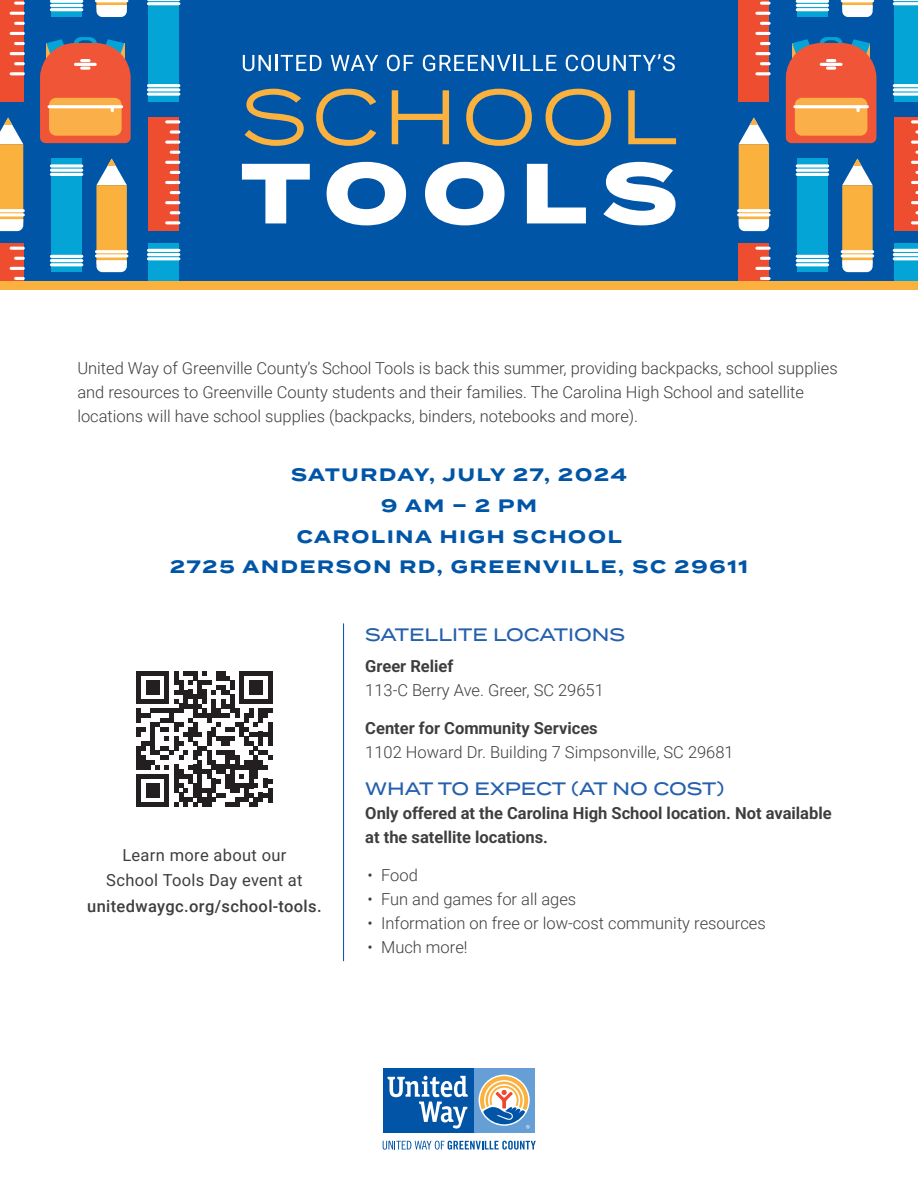
<style>
.page{position:relative;width:918px;height:1188px;background:#fff}
.page>*{position:absolute;margin:0;border:0;box-sizing:border-box;transform-origin:0 0}
.t1{font:700 18px "Termina";letter-spacing:.1em;color:#0155a7}
.t2{font:500 18px "Termina";color:#2560ad}
.t3{font:300 16.5px/24px "Roboto";color:#3e3e3f}
.t4{font:700 16.5px/24px "Roboto";color:#3e3e3f}
.t5{font:16.5px/25.5px "Roboto";letter-spacing:.02em;color:#3e3e3f;text-align:center}
.s1{font-weight:500}
.s2{font-weight:700}
</style>
<div class="page">
<div style="left:0;top:0;width:918px;height:290px;background:#0155a7"></div>
<svg style="left:245px;top:89px;width:59px;height:57px"></svg>
<svg style="left:316px;top:89px;width:60px;height:57px"></svg>
<svg style="left:392px;top:90px;width:57px;height:54px"></svg>
<svg style="left:466px;top:89px;width:66px;height:57px"></svg>
<svg style="left:546px;top:89px;width:65px;height:57px"></svg>
<svg style="left:628px;top:90px;width:48px;height:54px"></svg>
<svg style="left:242px;top:164px;width:68px;height:59px"></svg>
<svg style="left:327px;top:162px;width:79px;height:63px"></svg>
<svg style="left:425px;top:162px;width:80px;height:63px"></svg>
<svg style="left:527px;top:164px;width:59px;height:59px"></svg>
<svg style="left:603px;top:162px;width:73px;height:63px"></svg>
<svg style="left:243px;top:55px;width:79px;height:16px"></svg>
<svg style="left:331px;top:55px;width:47px;height:16px"></svg>
<svg style="left:387px;top:55px;width:27px;height:16px"></svg>
<svg style="left:423px;top:55px;width:93px;height:16px"></svg>
<hr style="left:520px;top:55px;width:3px;height:16px;background:#fff">
<svg style="left:522px;top:55px;width:34px;height:16px"></svg>
<svg style="left:566px;top:54px;width:109px;height:17px"></svg>
<svg style="left:0;top:0;width:181px;height:281px"></svg>
<svg style="left:737px;top:0;width:181px;height:281px"></svg>
<div style="left:0;top:281px;width:918px;height:9px;background:#fbb13d"></div>
<div style="left:473px;top:1069px;width:62px;height:64px;background:#669fd5"></div>
<div style="left:383px;top:1069px;width:90px;height:64px;background:#0154a6"></div>
<svg style="left:387px;top:1076px;width:81px;height:53px"></svg>
<svg style="left:480px;top:1076px;width:50px;height:53px"></svg>
<svg style="left:383px;top:1141px;width:153px;height:9px"></svg>
<svg style="left:137px;top:671px;width:135px;height:136px"></svg>
<hr style="left:268px;top:788px;width:4px;height:14px;background:#231f20">
<hr style="left:343px;top:623px;width:1px;height:338px;background:#0154a6">
<p class="t3" style="left:77px;top:356px;width:762px">United Way of Greenville County’s School Tools is back this summer, providing backpacks, school supplies and resources to Greenville County students and their families. The Carolina High School and satellite locations will have school supplies (backpacks, binders, notebooks and more).</p>
<p class="t1" style="left:291px;top:461px;width:337px">SATURDAY, JULY 27, 2024</p>
<p class="t1" style="left:381px;top:492px;width:157px">9 AM – 2 PM</p>
<p class="t1" style="left:297px;top:523px;width:327px">CAROLINA HIGH SCHOOL</p>
<p class="t1" style="left:170px;top:554px;width:579px">2725 ANDERSON RD, GREENVILLE, SC 29611</p>
<p class="t5" style="left:87px;top:842px;width:236px">Learn more about our<br>School Tools Day event at <span class="s1">unitedwaygc.org/school-tools.</span></p>
<p class="t2" style="left:365px;top:622px;width:261px">SATELLITE LOCATIONS</p>
<p class="t4" style="left:365px;top:654px;width:90px">Greer Relief</p>
<p class="t3" style="left:365px;top:678px;width:240px">113-C Berry Ave. Greer, SC 29651</p>
<p class="t3" style="left:365px;top:715px;width:370px"><span class="s2">Center for Community Services<br></span>1102 Howard Dr. Building 7 Simpsonville, SC 29681</p>
<p class="t2" style="left:365px;top:775px;width:361px">WHAT TO EXPECT (AT NO COST)</p>
<p class="t4" style="left:365px;top:801px;width:468px">Only offered at the Carolina High School location. Not available at the satellite locations.</p>
<p class="t3" style="left:368px;top:862px;width:52px">• Food</p>
<p class="t3" style="left:368px;top:886px;width:210px">• Fun and games for all ages</p>
<p class="t3" style="left:368px;top:910px;width:400px">• Information on free or low-cost community resources</p>
<p class="t3" style="left:368px;top:934px;width:102px">• Much more!</p>
</div>
